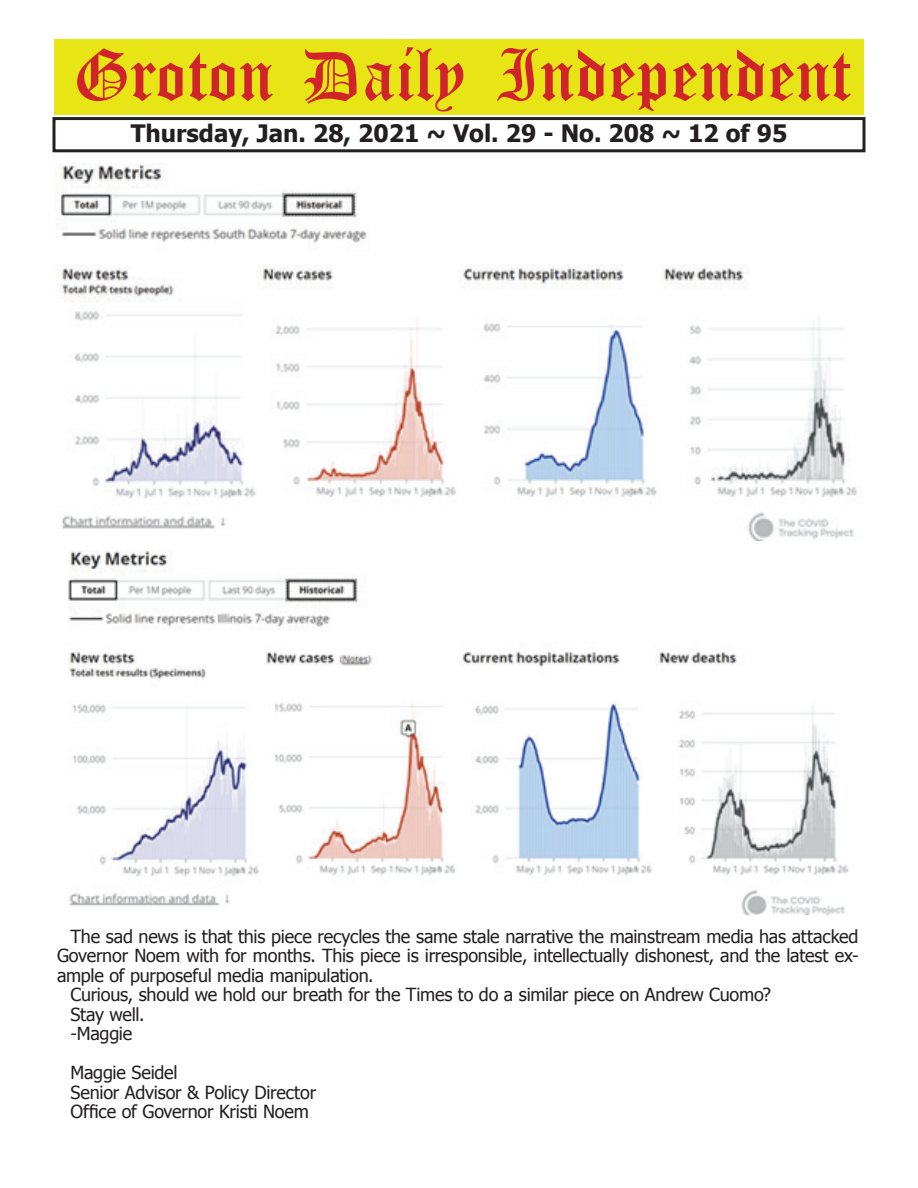
<style>
.page{position:relative;width:918px;height:1188px;background:#fff}
.page>*{position:absolute;margin:0;border:0;box-sizing:border-box;transform-origin:0 0}
.t1{font:54px "Old English Five";color:#d1232a}
.t2{font:700 24px "Tahoma";color:#231f20}
.t3{font:18px/19.5px "Tahoma";letter-spacing:-.01em;color:#231f20}
</style>
<div class="page">
<div style="left:52px;top:117px;width:814px;height:35px;border:3px solid #231f20"></div>
<div style="left:54px;top:40px;width:810px;height:75px;background:#e7e515"></div>
<img style="left:60px;top:164px;width:797px;height:376px">
<img style="left:68px;top:551px;width:781px;height:363px">
<h1 class="t1" style="left:73px;top:50px;width:779px">Groton Daily Independent</h1>
<h2 class="t2" style="left:131px;top:116px;width:658px">Thursday, Jan. 28, 2021 ~ Vol. 29 - No. 208 ~ 12 of 95</h2>
<p class="t3" style="left:70px;top:925px;width:790px">The sad news is that this piece recycles the same stale narrative the mainstream media has attacked</p>
<p class="t3" style="left:57px;top:945px;width:803px">Governor Noem with for months. This piece is irresponsible, intellectually dishonest, and the latest ex-</p>
<p class="t3" style="left:57px;top:964px;width:318px">ample of purposeful media manipulation.</p>
<p class="t3" style="left:70px;top:984px;width:702px">Curious, should we hold our breath for the Times to do a similar piece on Andrew Cuomo?</p>
<p class="t3" style="left:70px;top:1003px;width:76px">Stay well.</p>
<p class="t3" style="left:70px;top:1023px;width:63px">-Maggie</p>
<p class="t3" style="left:70px;top:1062px;width:247px">Maggie Seidel<br>Senior Advisor &amp; Policy Director<br>Office of Governor Kristi Noem</p>
</div>
